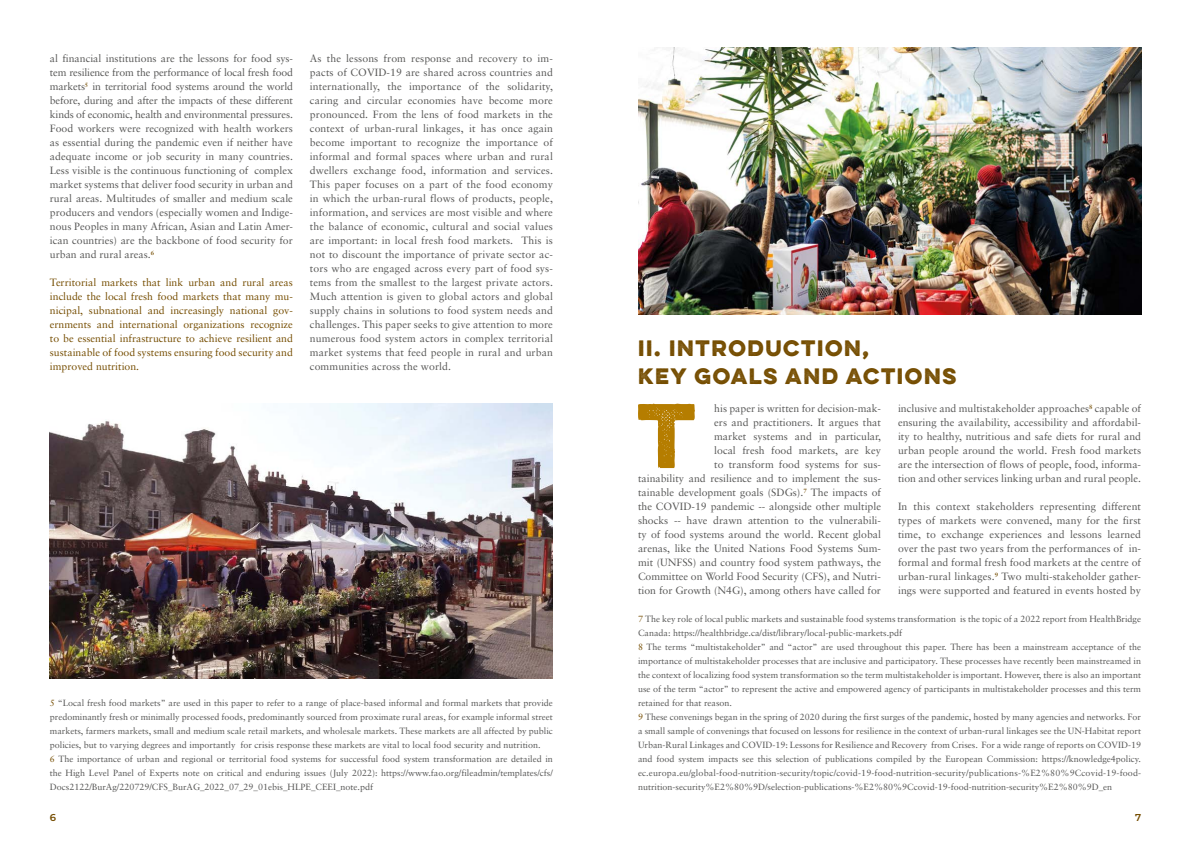
<style>
.page{position:relative;width:1191px;height:842px;background:#fff}
.page>*{position:absolute;margin:0;border:0;box-sizing:border-box;transform-origin:0 0}
.t1{font:700 81.9px "Lulo One";color:#b57d00}
.t2{font:700 20px/28px "Lulo One";letter-spacing:-.15em;color:#754d00}
.t3{font:10.5px/14px "Sabon";color:#575756;text-align:justify}
.t4{font:10.5px/14px "Sabon";color:#754d00;text-align:justify}
.t5{font:600 10px "Montserrat";color:#754d00}
.t6{font:9px/14px "Sabon";color:#575756}
.s1{color:#754d00}
</style>
<div class="page">
<img style="left:50px;top:404px;width:503px;height:274px">
<img style="left:638px;top:48px;width:503px;height:266px">
<p class="t3" style="left:50px;top:51px;width:244px">al financial institutions are the lessons for food sys&shy;tem resilience from the performance of local fresh food markets<sup>5</sup> in territorial food systems around the world before, during and after the impacts of these different kinds of economic, health and environmental pressures.<br>Food workers were recognized with health workers as essential during the pandemic even if neither have adequate income or job security in many countries.<br>Less visible is the continuous functioning of complex market systems that deliver food security in urban and rural areas. Multitudes of smaller and medium scale producers and vendors (especially women and Indige&shy;nous Peoples in many African, Asian and Latin Amer&shy;ican countries) are the backbone of food security for urban and rural areas.<sup>6</sup></p>
<p class="t4" style="left:50px;top:275px;width:244px">Territorial markets that link urban and rural areas include the local fresh food markets that many mu&shy;nicipal, subnational and increasingly national gov&shy;ernments and international organizations recognize to be essential infrastructure to achieve resilient and sustainable of food systems ensuring food security and improved nutrition.</p>
<p class="t3" style="left:310px;top:51px;width:244px">As the lessons from response and recovery to im&shy;pacts of COVID-19 are shared across countries and internationally, the importance of the solidarity, caring and circular economies have become more pronounced. From the lens of food markets in the context of urban-rural linkages, it has once again become important to recognize the importance of informal and formal spaces where urban and rural dwellers exchange food, information and services.<br>This paper focuses on a part of the food economy in which the urban-rural flows of products, people, information, and services are most visible and where the balance of economic, cultural and social values are important: in local fresh food markets. This is not to discount the importance of private sector ac&shy;tors who are engaged across every part of food sys&shy;tems from the smallest to the largest private actors.<br>Much attention is given to global actors and global supply chains in solutions to food system needs and challenges. This paper seeks to give attention to more numerous food system actors in complex territorial market systems that feed people in rural and urban communities across the world.</p>
<p class="t6" style="left:50px;top:696px;width:504px"><span class="s1">5</span> “Local fresh food markets” are used in this paper to refer to a range of place-based informal and formal markets that provide predominantly fresh or minimally processed foods, predominantly sourced from proximate rural areas, for example informal street markets, farmers markets, small and medium scale retail markets, and wholesale markets. These markets are all affected by public policies, but to varying degrees and importantly for crisis response these markets are vital to local food security and nutrition.<br><span class="s1">6</span> The importance of urban and regional or territorial food systems for successful food system transformation are detailed in the High Level Panel of Experts note on critical and enduring issues (July 2022): https://www.fao.org/fileadmin/templates/cfs/ Docs2122/BurAg/220729/CFS_BurAG_2022_07_29_01ebis_HLPE_CEEI_note.pdf</p>
<h2 class="t2" style="left:638px;top:333px;width:324px">II. INTRODUCTION,<br>KEY GOALS AND ACTIONS</h2>
<h1 class="t1" style="left:637px;top:372px;width:79px">T</h1>
<p class="t3" style="left:638px;top:401px;width:244px;text-align:right">his paper is written for decision-mak-<br>ers and practitioners. It argues that<br>market systems and in particular,<br>local fresh food markets, are key<br>to transform food systems for sus-<br>tainability and resilience and to implement the sus&shy;tainable development goals (SDGs).<sup>7</sup> The impacts of the COVID-19 pandemic -- alongside other multiple shocks -- have drawn attention to the vulnerabili&shy;ty of food systems around the world. Recent global arenas, like the United Nations Food Systems Sum&shy;mit (UNFSS) and country food system pathways, the Committee on World Food Security (CFS), and Nutri&shy;tion for Growth (N4G), among others have called for</p>
<p class="t3" style="left:898px;top:401px;width:244px">inclusive and multistakeholder approaches<sup>8</sup> capable of ensuring the availability, accessibility and affordabil&shy;ity to healthy, nutritious and safe diets for rural and urban people around the world. Fresh food markets are the intersection of flows of people, food, informa&shy;tion and other services linking urban and rural people.</p>
<p class="t3" style="left:898px;top:499px;width:244px">In this context stakeholders representing different types of markets were convened, many for the first time, to exchange experiences and lessons learned over the past two years from the performances of in&shy;formal and formal fresh food markets at the centre of urban-rural linkages.<sup>9</sup> Two multi-stakeholder gather&shy;ings were supported and featured in events hosted by</p>
<p class="t6" style="left:638px;top:612px;width:505px"><span class="s1">7</span> The key role of local public markets and sustainable food systems transformation is the topic of a 2022 report from HealthBridge Canada: https://healthbridge.ca/dist/library/local-public-markets.pdf<br><span class="s1">8</span> The terms “multistakeholder” and “actor” are used throughout this paper. There has been a mainstream acceptance of the importance of multistakeholder processes that are inclusive and participatory. These processes have recently been mainstreamed in the context of localizing food system transformation so the term multistakeholder is important. However, there is also an important use of the term “actor” to represent the active and empowered agency of participants in multistakeholder processes and this term retained for that reason.<br><span class="s1">9</span> These convenings began in the spring of 2020 during the first surges of the pandemic, hosted by many agencies and networks. For a small sample of convenings that focused on lessons for resilience in the context of urban-rural linkages see the UN-Habitat report Urban-Rural Linkages and COVID-19: Lessons for Resilience and Recovery from Crises. For a wide range of reports on COVID-19 and food system impacts see this selection of publications compiled by the European Commission: https://knowledge4policy. ec.europa.eu/global-food-nutrition-security/topic/covid-19-food-nutrition-security/publications-%E2%80%9Ccovid-19-food&shy;nutrition-security%E2%80%9D/selection-publications-%E2%80%9Ccovid-19-food-nutrition-security%E2%80%9D_en</p>
<p class="t5" style="left:50px;top:810px;width:8px">6</p>
<p class="t5" style="left:1135px;top:810px;width:8px">7</p>
</div>
